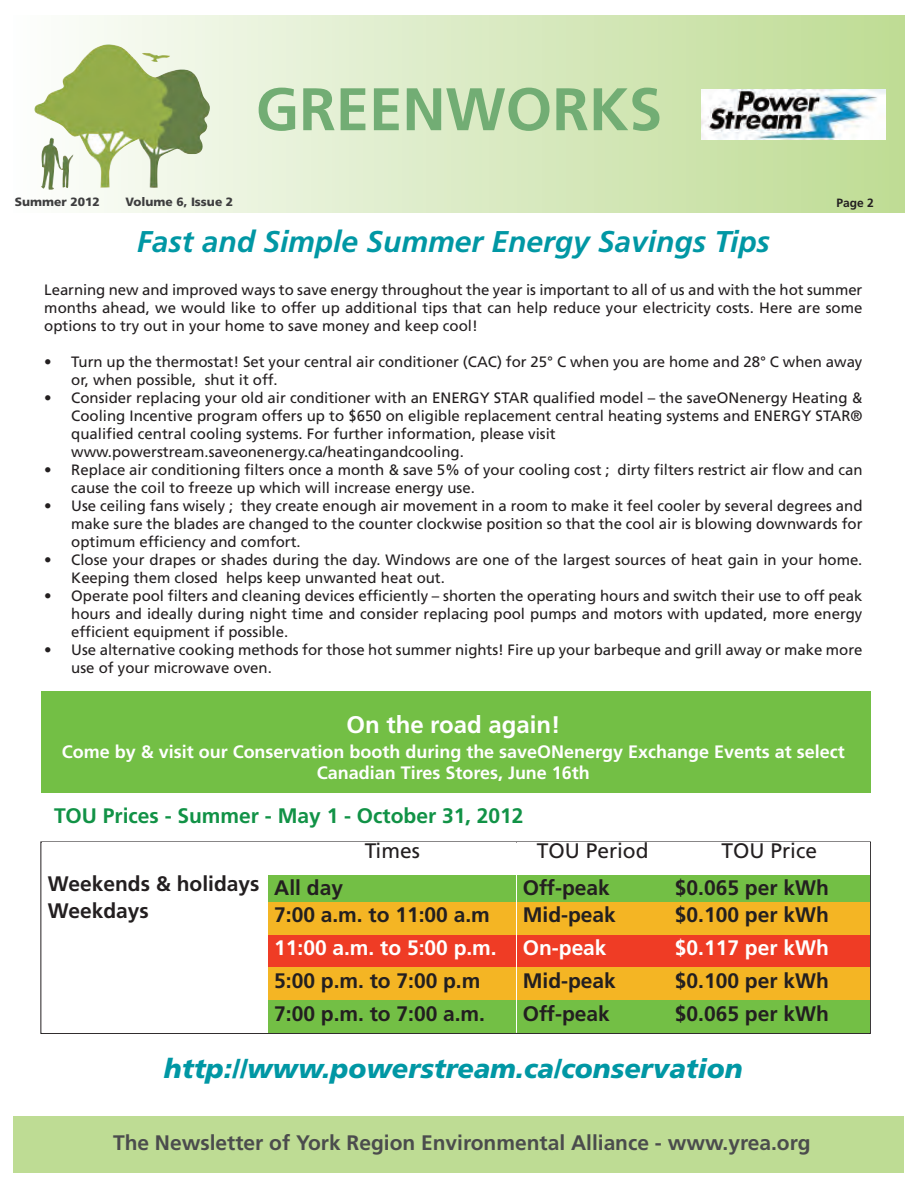
<style>
.page{position:relative;width:918px;height:1188px;background:#fff}
.page>*{position:absolute;margin:0;border:0;box-sizing:border-box;transform-origin:0 0}
.t1{font:700 60px "Frutiger";color:#72ad74}
.t2{font:italic 700 30px "Frutiger";color:#0097a4}
.t3{font:italic 900 27px "Frutiger";color:#0097a4}
.t4{font:700 24px "Frutiger";color:#fff}
.t5{font:700 21px "Frutiger";color:#231f20}
.t6{font:700 21px "Frutiger";color:#4b4c4d}
.t7{font:700 21px "Frutiger";color:#fff}
.t8{font:700 21px "Frutiger";color:#119246}
.t9{font:21px "Frutiger";color:#231f20}
.t10{font:700 18px/21.6px "Frutiger";color:#fff;text-align:center}
.t11{font:15px/18px "Frutiger";color:#231f20}
.t12{font:900 12px "Frutiger";color:#3e3e3f}
.t13{font:700 12px "Frutiger";color:#231f20}
</style>
<div class="page">
<div style="left:41px;top:692px;width:830px;height:102px;background:#73bf45"></div>
<div style="left:14px;top:16px;width:890px;height:196px;background:linear-gradient(to right,#fcfdfb,#bedb93)"></div>
<img style="left:34px;top:44px;width:176px;height:146px">
<img style="left:702px;top:90px;width:183px;height:49px">
<div style="left:14px;top:1116px;width:890px;height:57px;background:#bedc94"></div>
<div style="left:268px;top:875px;width:248px;height:27px;background:#73bf45"></div>
<div style="left:517px;top:875px;width:151px;height:27px;background:#73bf45"></div>
<div style="left:669px;top:875px;width:200px;height:27px;background:#73bf45"></div>
<div style="left:268px;top:902px;width:248px;height:33px;background:#f4b524"></div>
<div style="left:517px;top:902px;width:151px;height:33px;background:#f4b524"></div>
<div style="left:669px;top:902px;width:200px;height:33px;background:#f4b524"></div>
<div style="left:268px;top:935px;width:248px;height:32px;background:#ef3c25"></div>
<div style="left:517px;top:935px;width:151px;height:32px;background:#ef3c25"></div>
<div style="left:669px;top:935px;width:200px;height:32px;background:#ef3c25"></div>
<div style="left:268px;top:967px;width:248px;height:33px;background:#f4b524"></div>
<div style="left:517px;top:967px;width:151px;height:33px;background:#f4b524"></div>
<div style="left:669px;top:967px;width:200px;height:33px;background:#f4b524"></div>
<div style="left:268px;top:1000px;width:248px;height:33px;background:#73bf45"></div>
<div style="left:517px;top:1000px;width:151px;height:33px;background:#73bf45"></div>
<div style="left:669px;top:1000px;width:200px;height:33px;background:#73bf45"></div>
<h1 class="t1" style="left:256px;top:85px;width:408px">GREENWORKS</h1>
<p class="t12" style="left:15px;top:196px;width:86px">Summer 2012</p>
<p class="t12" style="left:125px;top:196px;width:109px">Volume 6, Issue 2</p>
<p class="t13" style="left:837px;top:198px;width:39px">Page 2</p>
<h2 class="t2" style="left:137px;top:230px;width:635px">Fast and Simple Summer Energy Savings Tips</h2>
<p class="t11" style="left:44px;top:282px;width:820px;text-align:justify">Learning new and improved ways to save energy throughout the year is important to all of us and with the hot summer months ahead, we would like to offer up additional tips that can help reduce your electricity costs. Here are some options to try out in your home to save money and keep cool!</p>
<p class="t11" style="left:71px;top:354px;width:793px;text-indent:-27px">• Turn up the thermostat! Set your central air conditioner (CAC) for 25° C when you are home and 28° C when away or, when possible, shut it off.</p>
<p class="t11" style="left:71px;top:390px;width:793px;text-indent:-27px">• Consider replacing your old air conditioner with an ENERGY STAR qualified model – the saveONenergy Heating &amp; Cooling Incentive program offers up to $650 on eligible replacement central heating systems and ENERGY STAR® qualified central cooling systems. For further information, please visit www.powerstream.saveonenergy.ca/heatingandcooling.</p>
<p class="t11" style="left:71px;top:462px;width:793px;text-indent:-27px">• Replace air conditioning filters once a month &amp; save 5% of your cooling cost ; dirty filters restrict air flow and can cause the coil to freeze up which will increase energy use.</p>
<p class="t11" style="left:71px;top:498px;width:793px;text-align:justify;text-indent:-27px">• Use ceiling fans wisely ; they create enough air movement in a room to make it feel cooler by several degrees and make sure the blades are changed to the counter clockwise position so that the cool air is blowing downwards for optimum efficiency and comfort.</p>
<p class="t11" style="left:71px;top:552px;width:793px;text-indent:-27px">• Close your drapes or shades during the day. Windows are one of the largest sources of heat gain in your home.<br>Keeping them closed helps keep unwanted heat out.</p>
<p class="t11" style="left:71px;top:588px;width:793px;text-align:justify;text-indent:-27px">• Operate pool filters and cleaning devices efficiently – shorten the operating hours and switch their use to off peak hours and ideally during night time and consider replacing pool pumps and motors with updated, more energy efficient equipment if possible.</p>
<p class="t11" style="left:71px;top:642px;width:793px;text-indent:-27px">• Use alternative cooking methods for those hot summer nights! Fire up your barbeque and grill away or make more use of your microwave oven.</p>
<h3 class="t4" style="left:346px;top:715px;width:215px">On the road again!</h3>
<p class="t10" style="left:62px;top:742px;width:784px">Come by &amp; visit our Conservation booth during the saveONenergy Exchange Events at select<br>Canadian Tires Stores, June 16th</p>
<h3 class="t8" style="left:54px;top:807px;width:471px">TOU Prices - Summer - May 1 - October 31, 2012</h3>
<h3 class="t9" style="left:365px;top:842px;width:57px">Times</h3>
<h3 class="t9" style="left:537px;top:842px;width:113px">TOU Period</h3>
<h3 class="t9" style="left:721px;top:842px;width:97px">TOU Price</h3>
<h3 class="t5" style="left:48px;top:875px;width:297px">Weekends &amp; holidays All day</h3>
<h3 class="t5" style="left:523px;top:880px;width:89px">Off-peak</h3>
<h3 class="t5" style="left:675px;top:880px;width:155px">$0.065 per kWh</h3>
<h3 class="t5" style="left:48px;top:902px;width:103px">Weekdays</h3>
<h3 class="t5" style="left:274px;top:906px;width:217px">7:00 a.m. to 11:00 a.m</h3>
<h3 class="t5" style="left:523px;top:906px;width:95px">Mid-peak</h3>
<h3 class="t5" style="left:675px;top:906px;width:155px">$0.100 per kWh</h3>
<h3 class="t7" style="left:274px;top:939px;width:334px">11:00 a.m. to 5:00 p.m. On-peak</h3>
<h3 class="t7" style="left:675px;top:939px;width:155px">$0.117 per kWh</h3>
<h3 class="t5" style="left:274px;top:972px;width:208px">5:00 p.m. to 7:00 p.m</h3>
<h3 class="t5" style="left:523px;top:972px;width:95px">Mid-peak</h3>
<h3 class="t5" style="left:675px;top:972px;width:155px">$0.100 per kWh</h3>
<h3 class="t5" style="left:274px;top:1005px;width:212px">7:00 p.m. to 7:00 a.m.</h3>
<h3 class="t5" style="left:523px;top:1005px;width:89px">Off-peak</h3>
<h3 class="t5" style="left:675px;top:1005px;width:155px">$0.065 per kWh</h3>
<h3 class="t3" style="left:164px;top:1057px;width:580px">http://www.powerstream.ca/conservation</h3>
<h3 class="t6" style="left:113px;top:1134px;width:699px">The Newsletter of York Region Environmental Alliance - www.yrea.org</h3>
</div>
